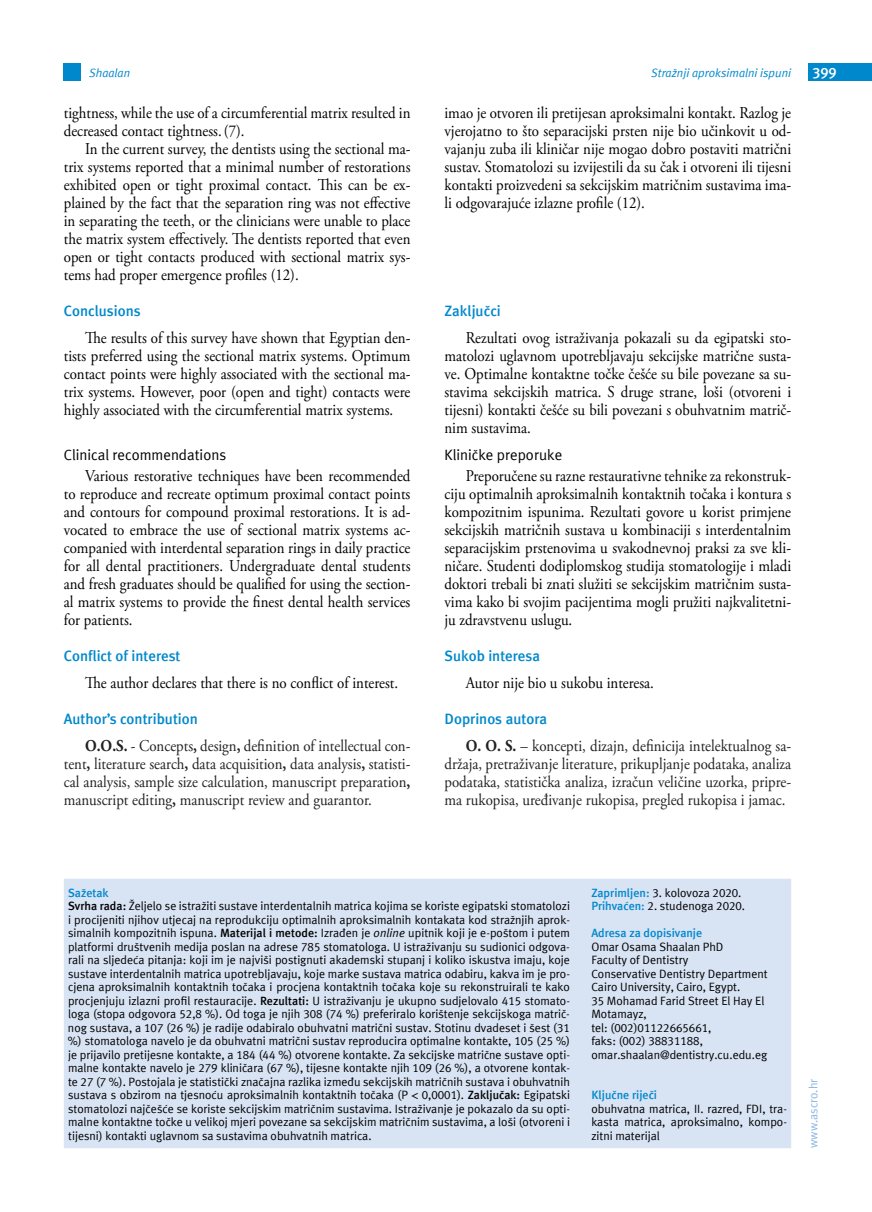
<style>
.page{position:relative;width:872px;height:1212px;background:#fff}
.page>*{position:absolute;margin:0;border:0;box-sizing:border-box;transform-origin:0 0}
.t1{font:16.5px/18px "Adobe Garamond Pro";color:#000;text-align:justify;scale:.9 1}
.t2{font:16.5px/18px "Adobe Garamond Pro";color:#222;text-align:justify;scale:.9 1}
.t3{font:700 15px "Meta ASC";color:#08c}
.t4{font:15px "Meta ASC";color:#000}
.t5{font:700 15px "Meta ASC";color:#fff}
.t6{font:12px/13.5px "Meta ASC";color:#000}
.t7{font:italic 12px "Meta ASC";color:#08c}
.t8{font:700 12px "Meta ASC";color:#08c}
.t9{font:12px "Meta ASC";color:#8cb5e1}
.s1{font-weight:700}
.s2{font-weight:700;color:#08c}
.s3{font-style:italic}
</style>
<div class="page">
<div style="left:64px;top:64px;width:17px;height:17px;background:#08c"></div>
<div style="left:808px;top:64px;width:64px;height:17px;background:#08c"></div>
<div style="left:64px;top:879px;width:727px;height:269px;background:#d8e3f4"></div>
<p class="t7" style="left:89px;top:66px;width:42px">Shaalan</p>
<p class="t7" style="left:651px;top:66px;width:141px">Stražnji aproksimalni ispuni</p>
<p class="t5" style="left:812px;top:64px;width:26px">399</p>
<p class="t1" style="left:64px;top:105px;width:387px">tightness, while the use of a circumferential matrix resulted in decreased contact tightness.(7).</p>
<p class="t1" style="left:64px;top:141px;width:387px;text-indent:21px">In the current survey, the dentists using the sectional ma&shy;trix systems reported that a minimal number of restorations exhibited open or tight proximal contact. This can be ex&shy;plained by the fact that the separation ring was not effective in separating the teeth, or the clinicians were unable to place the matrix system effectively. The dentists reported that even open or tight contacts produced with sectional matrix sys&shy;tems had proper emergence profiles (12).</p>
<p class="t3" style="left:64px;top:302px;width:79px">Conclusions</p>
<p class="t1" style="left:64px;top:330px;width:387px;text-indent:21px">The results of this survey have shown that Egyptian den&shy;tists preferred using the sectional matrix systems. Optimum contact points were highly associated with the sectional ma&shy;trix systems. However, poor (open and tight) contacts were highly associated with the circumferential matrix systems.</p>
<p class="t4" style="left:64px;top:446px;width:164px">Clinical recommendations</p>
<p class="t1" style="left:64px;top:468px;width:387px;text-indent:21px">Various restorative techniques have been recommended to reproduce and recreate optimum proximal contact points and contours for compound proximal restorations. It is ad&shy;vocated to embrace the use of sectional matrix systems ac&shy;companied with interdental separation rings in daily practice for all dental practitioners. Undergraduate dental students and fresh graduates should be qualified for using the section&shy;al matrix systems to provide the finest dental health services for patients.</p>
<p class="t3" style="left:64px;top:647px;width:118px">Conflict of interest</p>
<p class="t1" style="left:85px;top:675px;width:349px">The author declares that there is no conflict of interest.</p>
<p class="t3" style="left:64px;top:710px;width:136px">Author’s contribution</p>
<p class="t2" style="left:64px;top:738px;width:387px;text-indent:21px"><span class="s1">O.O.S.</span> - Concepts<span class="s1">,</span> design<span class="s1">,</span> definition of intellectual con&shy;tent<span class="s1">,</span> literature search<span class="s1">,</span> data acquisition<span class="s1">,</span> data analysis<span class="s1">,</span> statisti&shy;cal analysis, sample size calculation, manuscript preparation<span class="s1">, </span>manuscript editing<span class="s1">,</span> manuscript review and guarantor.</p>
<p class="t1" style="left:444px;top:105px;width:387px">imao je otvoren ili pretijesan aproksimalni kontakt. Razlog je vjerojatno to što separacijski prsten nije bio učinkovit u od&shy;vajanju zuba ili kliničar nije mogao dobro postaviti matrični sustav. Stomatolozi su izvijestili da su čak i otvoreni ili tijesni kontakti proizvedeni sa sekcijskim matričnim sustavima ima&shy;li odgovarajuće izlazne profile (12).</p>
<p class="t3" style="left:444px;top:302px;width:58px">Zaključci</p>
<p class="t1" style="left:444px;top:330px;width:387px;text-indent:21px">Rezultati ovog istraživanja pokazali su da egipatski sto&shy;matolozi uglavnom upotrebljavaju sekcijske matrične susta&shy;ve. Optimalne kontaktne točke češće su bile povezane sa su&shy;stavima sekcijskih matrica. S druge strane, loši (otvoreni i tijesni) kontakti češće su bili povezani s obuhvatnim matrič&shy;nim sustavima.</p>
<p class="t4" style="left:444px;top:446px;width:119px">Kliničke preporuke</p>
<p class="t1" style="left:444px;top:468px;width:387px;text-indent:21px">Preporučene su razne restaurativne tehnike za rekonstruk&shy;ciju optimalnih aproksimalnih kontaktnih točaka i kontura s kompozitnim ispunima. Rezultati govore u korist primjene sekcijskih matričnih sustava u kombinaciji s interdentalnim separacijskim prstenovima u svakodnevnoj praksi za sve kli&shy;ničare. Studenti dodiplomskog studija stomatologije i mladi doktori trebali bi znati služiti se sekcijskim matričnim susta&shy;vima kako bi svojim pacijentima mogli pružiti najkvalitetni&shy;ju zdravstvenu uslugu.</p>
<p class="t3" style="left:444px;top:647px;width:97px">Sukob interesa</p>
<p class="t1" style="left:466px;top:675px;width:211px">Autor nije bio u sukobu interesa.</p>
<p class="t3" style="left:444px;top:710px;width:104px">Doprinos autora</p>
<p class="t2" style="left:444px;top:738px;width:387px;text-indent:21px"><span class="s1">O. O. S.</span> – koncepti, dizajn, definicija intelektualnog sa&shy;držaja, pretraživanje literature, prikupljanje podataka, analiza podataka, statistička analiza, izračun veličine uzorka, pripre&shy;ma rukopisa, uređivanje rukopisa, pregled rukopisa i jamac.</p>
<p class="t6" style="left:68px;top:885px;width:503px"><span class="s2">Sažetak<br></span><span class="s1">Svrha rada:</span> Željelo se istražiti sustave interdentalnih matrica kojima se koriste egipatski stomatolozi i procijeniti njihov utjecaj na reprodukciju optimalnih aproksimalnih kontakata kod stražnjih aprok&shy;simalnih kompozitnih ispuna. <span class="s1">Materijal i metode:</span> Izrađen je <span class="s3">online</span> upitnik koji je e-poštom i putem platformi društvenih medija poslan na adrese 785 stomatologa. U istraživanju su sudionici odgova&shy;rali na sljedeća pitanja: koji im je najviši postignuti akademski stupanj i koliko iskustva imaju, koje sustave interdentalnih matrica upotrebljavaju, koje marke sustava matrica odabiru, kakva im je pro&shy;cjena aproksimalnih kontaktnih točaka i procjena kontaktnih točaka koje su rekonstruirali te kako procjenjuju izlazni profil restauracije. <span class="s1">Rezultati:</span> U istraživanju je ukupno sudjelovalo 415 stomato&shy;loga (stopa odgovora 52,8 %). Od toga je njih 308 (74 %) preferiralo korištenje sekcijskoga matrič&shy;nog sustava, a 107 (26 %) je radije odabiralo obuhvatni matrični sustav. Stotinu dvadeset i šest (31 %) stomatologa navelo je da obuhvatni matrični sustav reproducira optimalne kontakte, 105 (25 %) je prijavilo pretijesne kontakte, a 184 (44 %) otvorene kontakte. Za sekcijske matrične sustave opti&shy;malne kontakte navelo je 279 kliničara (67 %), tijesne kontakte njih 109 (26 %), a otvorene kontak&shy;te 27 (7 %). Postojala je statistički značajna razlika između sekcijskih matričnih sustava i obuhvatnih sustava s obzirom na tjesnoću aproksimalnih kontaktnih točaka (P &lt; 0,0001). <span class="s1">Zaključak:</span> Egipatski stomatolozi najčešće se koriste sekcijskim matričnim sustavima. Istraživanje je pokazalo da su opti&shy;malne kontaktne točke u velikoj mjeri povezane sa sekcijskim matričnim sustavima, a loši (otvoreni i tijesni) kontakti uglavnom sa sustavima obuhvatnih matrica.</p>
<p class="t6" style="left:591px;top:885px;width:155px"><span class="s2">Zaprimljen:</span> 3. kolovoza 2020.<br><span class="s2">Prihvaćen:</span> 2. studenoga 2020.</p>
<p class="t8" style="left:591px;top:926px;width:112px">Adresa za dopisivanje</p>
<p class="t6" style="left:591px;top:939px;width:178px">Omar Osama Shaalan PhD<br>Faculty of Dentistry<br>Conservative Dentistry Department<br>Cairo University, Cairo, Egypt.<br>35 Mohamad Farid Street El Hay El<br>Motamayz,<br>tel: (002)01122665661,<br>faks: (002) 38831188, omar.shaalan@dentistry.cu.edu.eg</p>
<p class="t8" style="left:591px;top:1088px;width:67px">Ključne riječi</p>
<p class="t6" style="left:591px;top:1101px;width:197px;text-align:justify">obuhvatna matrica, II. razred, FDI, tra&shy;kasta matrica, aproksimalno, kompo&shy;zitni materijal</p>
<p class="t9" style="left:806px;top:1148px;width:71px;rotate:-90deg">www.ascro.hr</p>
</div>
